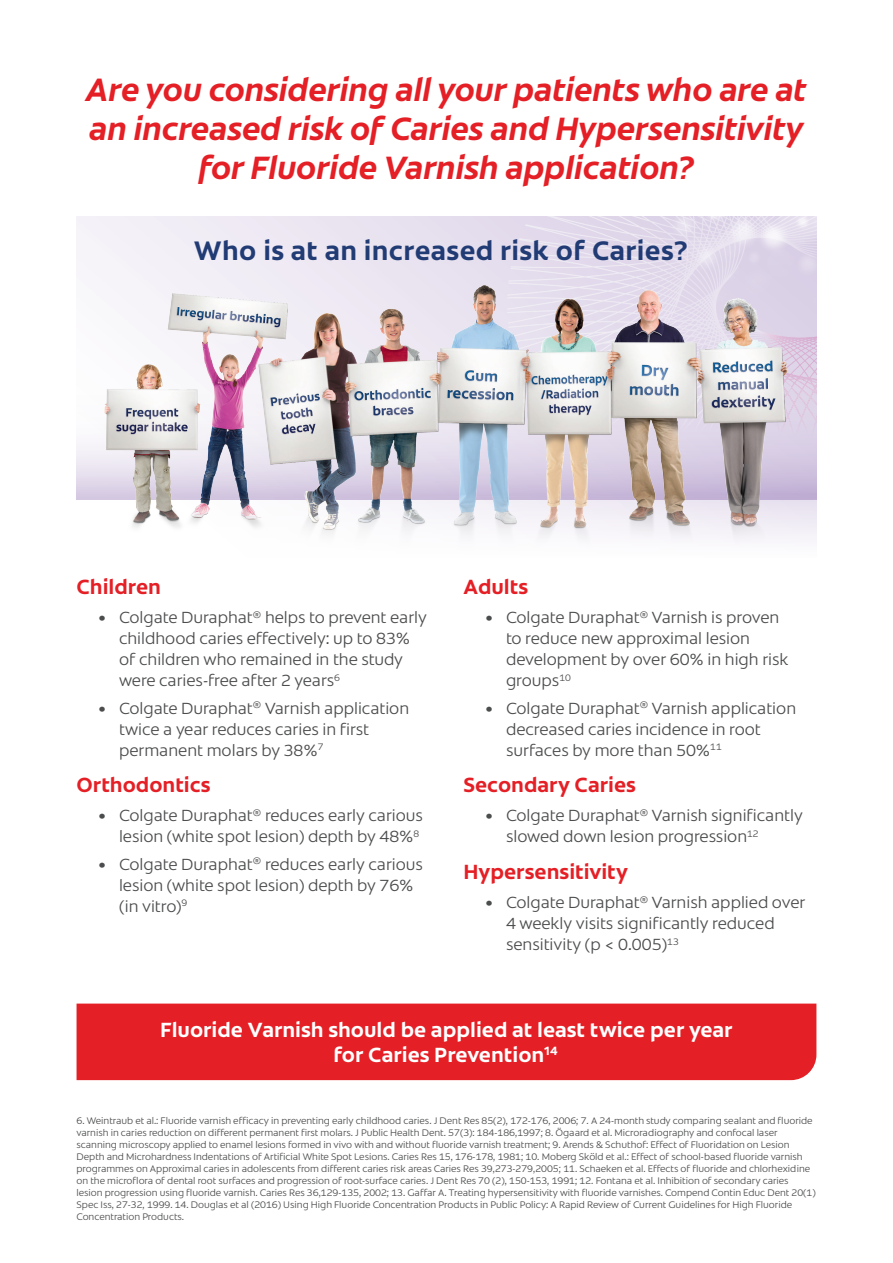
<style>
.page{position:relative;width:893px;height:1263px;background:#fff}
.page>*{position:absolute;margin:0;border:0;box-sizing:border-box;transform-origin:0 0}
.Main_heading{font:italic 700 33px/39px "Colgate Ready";letter-spacing:-.01em;color:#e41f25;text-align:center}
.t1{font:700 27.45px "Colgate Ready";letter-spacing:.015em;color:#213b74}
.Sub_Head_2{font:700 21px/25.5px "Colgate Ready";color:#fff;text-align:center}
.Sub_Head_1{font:700 21px "Colgate Ready";color:#e41f25}
.t2{font:300 16.5px/21px "Colgate Ready";color:#4b4c4d}
.Footnotes{font:300 9.75px/12px "Colgate Ready";color:#4b4c4d}
</style>
<div class="page">
<svg style="left:77px;top:217px;width:739px;height:323px"></svg>
<div style="left:359px;top:217px;width:171px;height:63px;background:#e6e0ef"></div>
<img style="left:530px;top:217px;width:286px;height:157px">
<svg style="left:77px;top:374px;width:739px;height:125px"></svg>
<img style="left:103px;top:280px;width:685px;height:262px">
<div style="left:77px;top:1003px;width:739px;height:77px;background:#e41f25"></div>
<p class="Main_heading" style="left:86px;top:67px;width:722px">Are you considering all your patients who are at an increased risk of Caries and Hypersensitivity for Fluoride Varnish application?</p>
<h2 class="t1" style="left:194px;top:229px;width:495px">Who is at an increased risk of Caries?</h2>
<p class="Sub_Head_1" style="left:77px;top:570px;width:86px">Children</p>
<p class="t2" style="left:119px;top:606px;width:309px;text-indent:-21px">• Colgate Duraphat<sup>®</sup> helps to prevent early childhood caries effectively: up to 83% of children who remained in the study were caries-free after 2 years<sup>6</sup></p>
<p class="t2" style="left:119px;top:697px;width:292px;text-indent:-21px">• Colgate Duraphat<sup>®</sup> Varnish application twice a year reduces caries in first permanent molars by 38%<sup>7</sup></p>
<p class="Sub_Head_1" style="left:77px;top:768px;width:136px">Orthodontics</p>
<p class="t2" style="left:98px;top:804px;width:327px;text-align:right">• Colgate Duraphat<sup>®</sup> reduces early carious lesion (white spot lesion) depth by 48%<sup>8</sup></p>
<p class="t2" style="left:119px;top:853px;width:305px;text-indent:-21px">• Colgate Duraphat<sup>®</sup> reduces early carious lesion (white spot lesion) depth by 76% (in vitro)<sup>9</sup></p>
<p class="Sub_Head_1" style="left:463px;top:570px;width:66px">Adults</p>
<p class="t2" style="left:506px;top:606px;width:284px;text-indent:-21px">• Colgate Duraphat<sup>®</sup> Varnish is proven to reduce new approximal lesion development by over 60% in high risk groups<sup>10</sup></p>
<p class="t2" style="left:506px;top:697px;width:292px;text-indent:-21px">• Colgate Duraphat<sup>®</sup> Varnish application decreased caries incidence in root surfaces by more than 50%<sup>11</sup></p>
<p class="Sub_Head_1" style="left:463px;top:768px;width:174px">Secondary Caries</p>
<p class="t2" style="left:506px;top:804px;width:298px;text-indent:-21px">• Colgate Duraphat<sup>®</sup> Varnish significantly slowed down lesion progression<sup>12</sup></p>
<p class="Sub_Head_1" style="left:463px;top:854px;width:166px">Hypersensitivity</p>
<p class="t2" style="left:506px;top:891px;width:301px;text-indent:-21px">• Colgate Duraphat<sup>®</sup> Varnish applied over<br>4 weekly visits significantly reduced sensitivity (p &lt; 0.005)<sup>13</sup></p>
<p class="Sub_Head_2" style="left:160px;top:1015px;width:574px">Fluoride Varnish should be applied at least twice per year for Caries Prevention<sup>14</sup></p>
<p class="Footnotes" style="left:77px;top:1114px;width:741px">6. Weintraub et al.: Fluoride varnish efficacy in preventing early childhood caries. J Dent Res 85(2), 172-176, 2006; 7. A 24-month study comparing sealant and fluoride varnish in caries reduction on different permanent first molars. J Public Health Dent. 57(3): 184-186,1997; 8. Ögaard et al. Microradiography and confocal laser scanning microscopy applied to enamel lesions formed in vivo with and without fluoride varnish treatment; 9. Arends &amp; Schuthof: Effect of Fluoridation on Lesion Depth and Microhardness Indentations of Artificial White Spot Lesions. Caries Res 15, 176-178, 1981; 10. Moberg Sköld et al.: Effect of school-based fluoride varnish programmes on Approximal caries in adolescents from different caries risk areas Caries Res 39,273-279,2005; 11. Schaeken et al. Effects of fluoride and chlorhexidine on the microflora of dental root surfaces and progression of root-surface caries. J Dent Res 70 (2), 150-153, 1991; 12. Fontana et al. Inhibition of secondary caries lesion progression using fluoride varnish. Caries Res 36,129-135, 2002; 13. Gaffar A. Treating hypersensitivity with fluoride varnishes. Compend Contin Educ Dent 20(1)<br>Spec Iss, 27-32, 1999. 14. Douglas et al (2016) Using High Fluoride Concentration Products in Public Policy: A Rapid Review of Current Guidelines for High Fluoride Concentration Products.</p>
</div>
